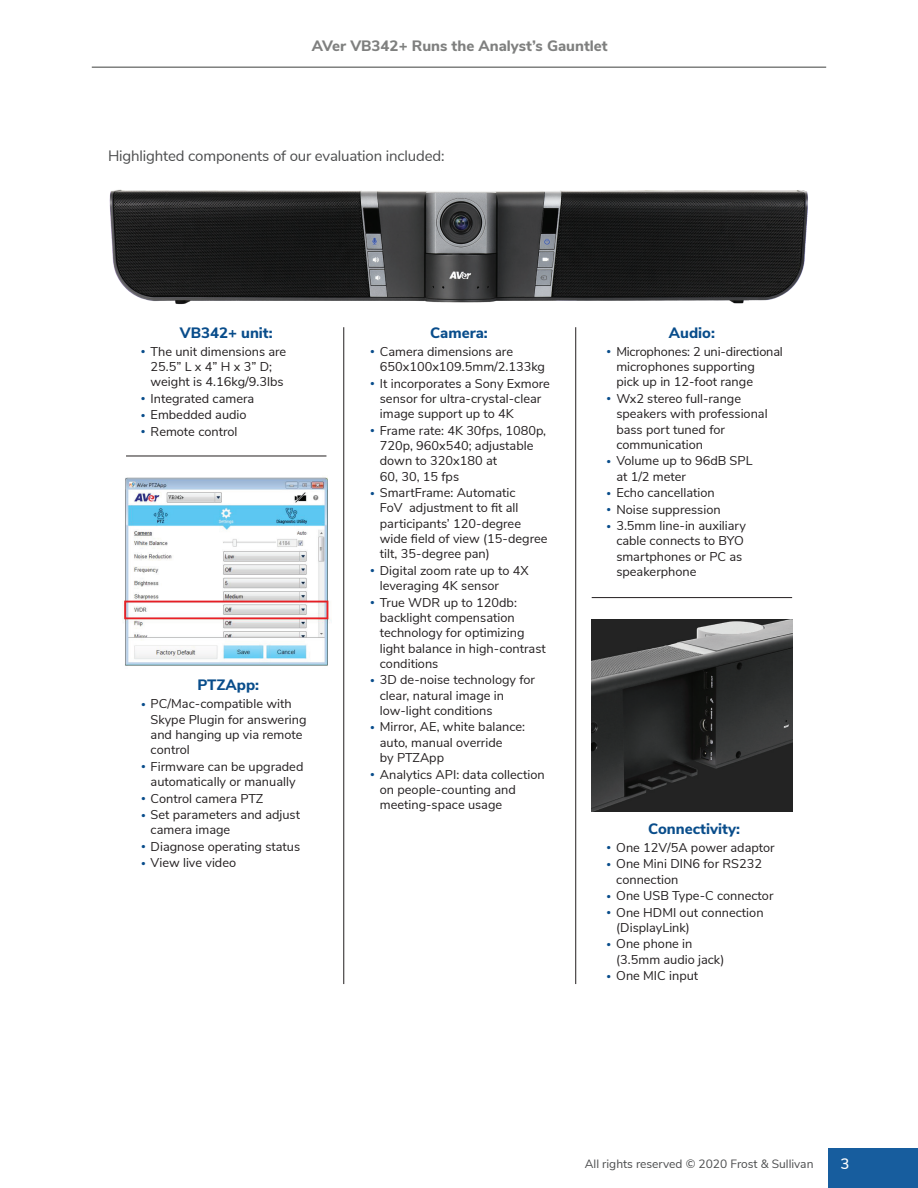
<style>
.page{position:relative;width:918px;height:1188px;background:#fff}
.page>*{position:absolute;margin:0;border:0;box-sizing:border-box;transform-origin:0 0}
.t1{font:15px "Nunito Sans";letter-spacing:-.01em;color:#4b4c4d}
.t2{font:800 15px "Nunito Sans";color:#094d8b}
.t3{font:800 15px "Nunito Sans";color:#7f807f}
.t4{font:600 15px "Nunito Sans";color:#fff}
.t5{font:12.75px/15.3px "Nunito Sans";color:#231f20}
.t6{font:12px "Nunito Sans";color:#4b4c4d}
.s1{font-size:9px;color:#094d8b}
</style>
<div class="page">
<div style="left:828px;top:1148px;width:90px;height:40px;background:#175d9e"></div>
<hr style="left:92px;top:66px;width:734px;height:2px;background:#7f807f">
<img style="left:123px;top:477px;width:207px;height:189px">
<hr style="left:575px;top:327px;width:1px;height:657px;background:#231f20">
<hr style="left:343px;top:327px;width:1px;height:657px;background:#231f20">
<img style="left:592px;top:619px;width:200px;height:192px">
<img style="left:109px;top:189px;width:699px;height:116px">
<hr style="left:592px;top:597px;width:200px;height:1px;background:#231f20">
<hr style="left:126px;top:456px;width:200px;height:1px;background:#231f20">
<p class="t3" style="left:312px;top:35px;width:297px">AVer VB342+ Runs the Analyst’s Gauntlet</p>
<p class="t1" style="left:108px;top:145px;width:338px">Highlighted components of our evaluation included:</p>
<p class="t2" style="left:180px;top:322px;width:94px">VB342+ unit:</p>
<p class="t5" style="left:141px;top:343px;width:147px;text-align:center"><span class="s1">•</span> The unit dimensions are<br>25.5” L x 4” H x 3” D; weight is 4.16kg/9.3lbs</p>
<p class="t5" style="left:141px;top:390px;width:115px"><span class="s1">•</span> Integrated camera</p>
<p class="t5" style="left:141px;top:407px;width:107px"><span class="s1">•</span> Embedded audio</p>
<p class="t5" style="left:141px;top:423px;width:98px"><span class="s1">•</span> Remote control</p>
<p class="t2" style="left:198px;top:674px;width:63px">PTZApp:</p>
<p class="t5" style="left:151px;top:696px;width:157px;text-indent:-9px"><span class="s1">•</span> PC/Mac-compatible with<br>Skype Plugin for answering and hanging up via remote control</p>
<p class="t5" style="left:141px;top:758px;width:164px;text-align:center"><span class="s1">•</span> Firmware can be upgraded automatically or manually</p>
<p class="t5" style="left:141px;top:790px;width:124px"><span class="s1">•</span> Control camera PTZ</p>
<p class="t5" style="left:151px;top:806px;width:151px;text-indent:-9px"><span class="s1">•</span> Set parameters and adjust camera image</p>
<p class="t5" style="left:141px;top:838px;width:161px"><span class="s1">•</span> Diagnose operating status</p>
<p class="t5" style="left:141px;top:855px;width:97px"><span class="s1">•</span> View live video</p>
<p class="t2" style="left:430px;top:322px;width:59px">Camera:</p>
<p class="t5" style="left:380px;top:343px;width:167px;text-indent:-10px"><span class="s1">•</span> Camera dimensions are<br>650x100x109.5mm/2.133kg</p>
<p class="t5" style="left:380px;top:375px;width:172px;text-indent:-10px"><span class="s1">•</span> It incorporates a Sony Exmore sensor for ultra-crystal-clear image support up to 4K</p>
<p class="t5" style="left:380px;top:422px;width:168px;text-indent:-10px"><span class="s1">•</span> Frame rate: 4K 30fps, 1080p,<br>720p, 960x540; adjustable down to 320x180 at<br>60, 30, 15 fps</p>
<p class="t5" style="left:380px;top:484px;width:169px;text-indent:-10px"><span class="s1">•</span> SmartFrame: Automatic<br>FoV adjustment to fit all participants’ 120-degree wide field of view (15-degree tilt, 35-degree pan)</p>
<p class="t5" style="left:380px;top:562px;width:150px;text-indent:-10px"><span class="s1">•</span> Digital zoom rate up to 4X leveraging 4K sensor</p>
<p class="t5" style="left:380px;top:594px;width:167px;text-indent:-10px"><span class="s1">•</span> True WDR up to 120db: backlight compensation technology for optimizing light balance in high-contrast conditions</p>
<p class="t5" style="left:380px;top:671px;width:157px;text-indent:-10px"><span class="s1">•</span> 3D de-noise technology for clear, natural image in low-light conditions</p>
<p class="t5" style="left:380px;top:719px;width:147px;text-indent:-10px"><span class="s1">•</span> Mirror, AE, white balance: auto, manual override<br>by PTZApp</p>
<p class="t5" style="left:380px;top:766px;width:166px;text-indent:-10px"><span class="s1">•</span> Analytics API: data collection on people-counting and meeting-space usage</p>
<p class="t2" style="left:669px;top:322px;width:48px">Audio:</p>
<p class="t5" style="left:616px;top:343px;width:168px;text-indent:-10px"><span class="s1">•</span> Microphones: 2 uni-directional microphones supporting<br>pick up in 12-foot range</p>
<p class="t5" style="left:616px;top:390px;width:153px;text-indent:-10px"><span class="s1">•</span> Wx2 stereo full-range speakers with professional bass port tuned for communication</p>
<p class="t5" style="left:616px;top:452px;width:138px;text-indent:-10px"><span class="s1">•</span> Volume up to 96dB SPL at 1/2 meter</p>
<p class="t5" style="left:606px;top:484px;width:110px"><span class="s1">•</span> Echo cancellation</p>
<p class="t5" style="left:606px;top:501px;width:116px"><span class="s1">•</span> Noise suppression</p>
<p class="t5" style="left:616px;top:517px;width:131px;text-indent:-10px"><span class="s1">•</span> 3.5mm line-in auxiliary cable connects to BYO smartphones or PC as speakerphone</p>
<p class="t2" style="left:648px;top:818px;width:93px">Connectivity:</p>
<p class="t5" style="left:607px;top:839px;width:170px"><span class="s1">•</span> One 12V/5A power adaptor</p>
<p class="t5" style="left:616px;top:856px;width:147px;text-indent:-10px"><span class="s1">•</span> One Mini DIN6 for RS232 connection</p>
<p class="t5" style="left:607px;top:887px;width:168px"><span class="s1">•</span> One USB Type-C connector</p>
<p class="t5" style="left:616px;top:904px;width:149px;text-indent:-10px"><span class="s1">•</span> One HDMI out connection (DisplayLink)</p>
<p class="t5" style="left:616px;top:936px;width:110px;text-indent:-10px"><span class="s1">•</span> One phone in (3.5mm audio jack)</p>
<p class="t5" style="left:607px;top:967px;width:93px"><span class="s1">•</span> One MIC input</p>
<p class="t6" style="left:585px;top:1155px;width:230px">All rights reserved © 2020 Frost &amp; Sullivan</p>
<p class="t4" style="left:841px;top:1153px;width:10px">3</p>
</div>
